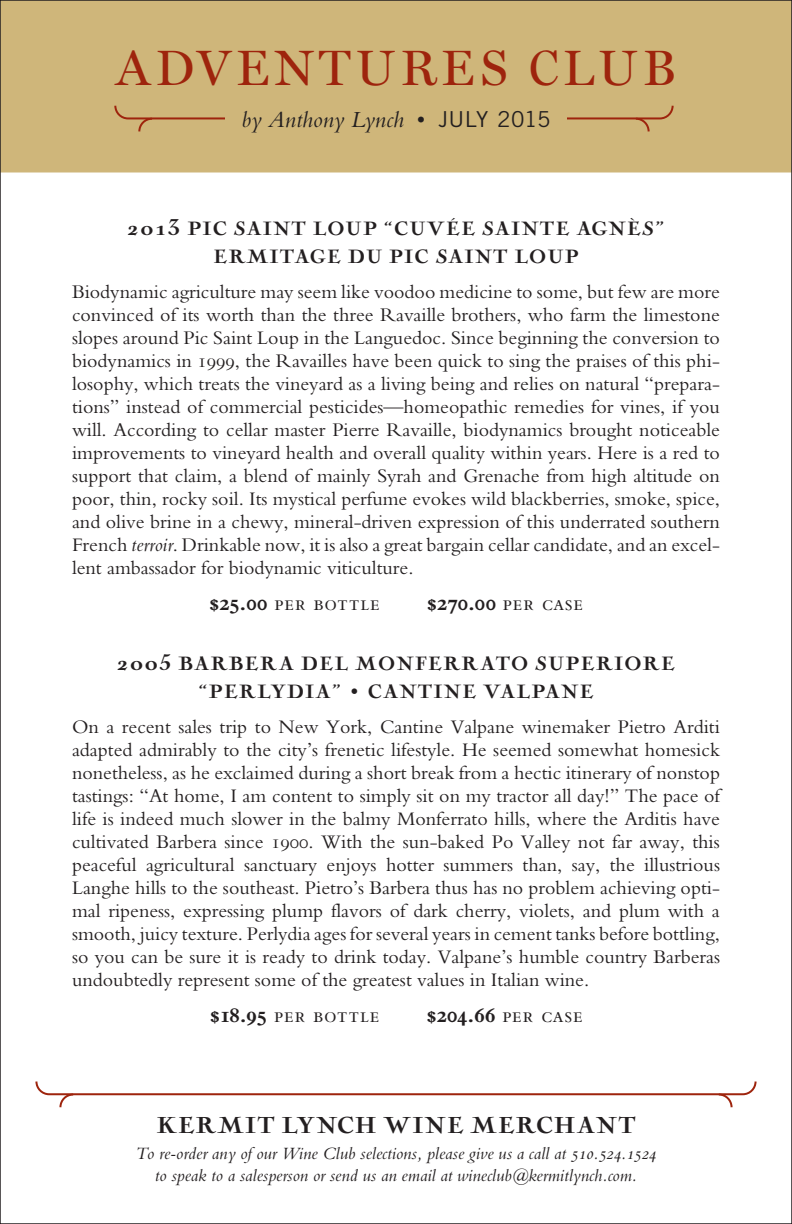
<style>
.page{position:relative;width:792px;height:1224px;background:#fff}
.page>*{position:absolute;margin:0;border:0;box-sizing:border-box;transform-origin:0 0}
.t1{font:50px "Miller Display";letter-spacing:.1em;color:#9e240d}
.t2{font:900 24px "Nicolas Cochin EF";letter-spacing:.045em;color:#231f20}
.t3{font:24px "Bembo Italic Os F5 lig WT";color:#231f20}
.per_whatever_line{font:22px "Bembo SC";letter-spacing:.03em;color:#231f20}
.per_whatever_line-2{font:22px "Bembo Bold Os F";color:#231f20}
.text_flush{font:20px/23px "Bembo Regular TS";color:#231f20;text-align:justify}
.head-small{font:900 20px/28px "Nicolas Cochin EF";letter-spacing:.055em;color:#231f20;text-align:center}
.t4{font:18px/22px "Bembo Italic Os F5 lig WT";color:#231f20;text-align:center}
.s1{font-family:"Bembo"}
.s2{font-family:"Trade Gothic";font-size:22px}
.s3{font-size:30px}
.s4{font-family:"Bembo";font-style:italic}
.s5{font-family:"Bembo Bold Os F"}
.s6{font-family:"Bembo SC"}
</style>
<div class="page">
<div style="left:2px;top:2px;width:788px;height:170px;background:#cfb67a"></div>
<svg style="left:35px;top:1081px;width:722px;height:27px"></svg>
<svg style="left:567px;top:104px;width:108px;height:29px;background:#caa970"></svg>
<svg style="left:113px;top:104px;width:112px;height:29px;background:#caa971"></svg>
<p class="t1" style="left:116px;top:39px;width:562px">ADVENTURES CLUB</p>
<p class="t3" style="left:242px;top:106px;width:310px">by Anthony Lynch <span class="s1">•</span> <span class="s2">JULY 2015</span></p>
<p class="head-small" style="left:128px;top:216px;width:538px"><span class="s3">2013</span> PIC SAINT LOUP “CUVÉE SAINTE AGNÈS”<br>ERMITAGE DU PIC SAINT LOUP</p>
<p class="text_flush" style="left:72px;top:280px;width:650px">Biodynamic agriculture may seem like voodoo medicine to some, but few are more convinced of its worth than the three Ravaille brothers, who farm the limestone slopes around Pic Saint Loup in the Languedoc. Since beginning the conversion to biodynamics in 1999, the Ravailles have been quick to sing the praises of this phi&shy;losophy, which treats the vineyard as a living being and relies on natural “prepara&shy;tions” instead of commercial pesticides—homeopathic remedies for vines, if you will. According to cellar master Pierre Ravaille, biodynamics brought noticeable improvements to vineyard health and overall quality within years. Here is a red to support that claim, a blend of mainly Syrah and Grenache from high altitude on poor, thin, rocky soil. Its mystical perfume evokes wild blackberries, smoke, spice, and olive brine in a chewy, mineral-driven expression of this underrated southern French <span class="s4">terroir</span>. Drinkable now, it is also a great bargain cellar candidate, and an excel&shy;lent ambassador for biodynamic viticulture.</p>
<p class="per_whatever_line" style="left:209px;top:591px;width:172px"><span class="s5">$25.00</span> per bottle</p>
<p class="per_whatever_line-2" style="left:427px;top:591px;width:158px">$270.00 <span class="s6">per case</span></p>
<p class="head-small" style="left:117px;top:651px;width:559px"><span class="s3">2005</span> BARBERA DEL MONFERRATO SUPERIORE “PERLYDIA” • CANTINE VALPANE</p>
<p class="text_flush" style="left:72px;top:715px;width:650px">On a recent sales trip to New York, Cantine Valpane winemaker Pietro Arditi adapted admirably to the city’s frenetic lifestyle. He seemed somewhat homesick nonetheless, as he exclaimed during a short break from a hectic itinerary of nonstop tastings: “At home, I am content to simply sit on my tractor all day!” The pace of life is indeed much slower in the balmy Monferrato hills, where the Arditis have cultivated Barbera since 1900. With the sun-baked Po Valley not far away, this peaceful agricultural sanctuary enjoys hotter summers than, say, the illustrious Langhe hills to the southeast. Pietro’s Barbera thus has no problem achieving opti&shy;mal ripeness, expressing plump flavors of dark cherry, violets, and plum with a smooth, juicy texture. Perlydia ages for several years in cement tanks before bottling, so you can be sure it is ready to drink today. Valpane’s humble country Barberas undoubtedly represent some of the greatest values in Italian wine.</p>
<p class="per_whatever_line" style="left:210px;top:1003px;width:171px"><span class="s5">$18.95</span> per bottle</p>
<p class="per_whatever_line-2" style="left:426px;top:1003px;width:157px">$204.66 <span class="s6">per case</span></p>
<p class="t2" style="left:156px;top:1112px;width:481px">KERMIT LYNCH WINE MERCHANT</p>
<p class="t4" style="left:136px;top:1142px;width:522px">To re-order any of our Wine Club selections, please give us a call at 510.524.1524 to speak to a salesperson or send us an email at wineclub@kermitlynch.com.</p>
</div>
